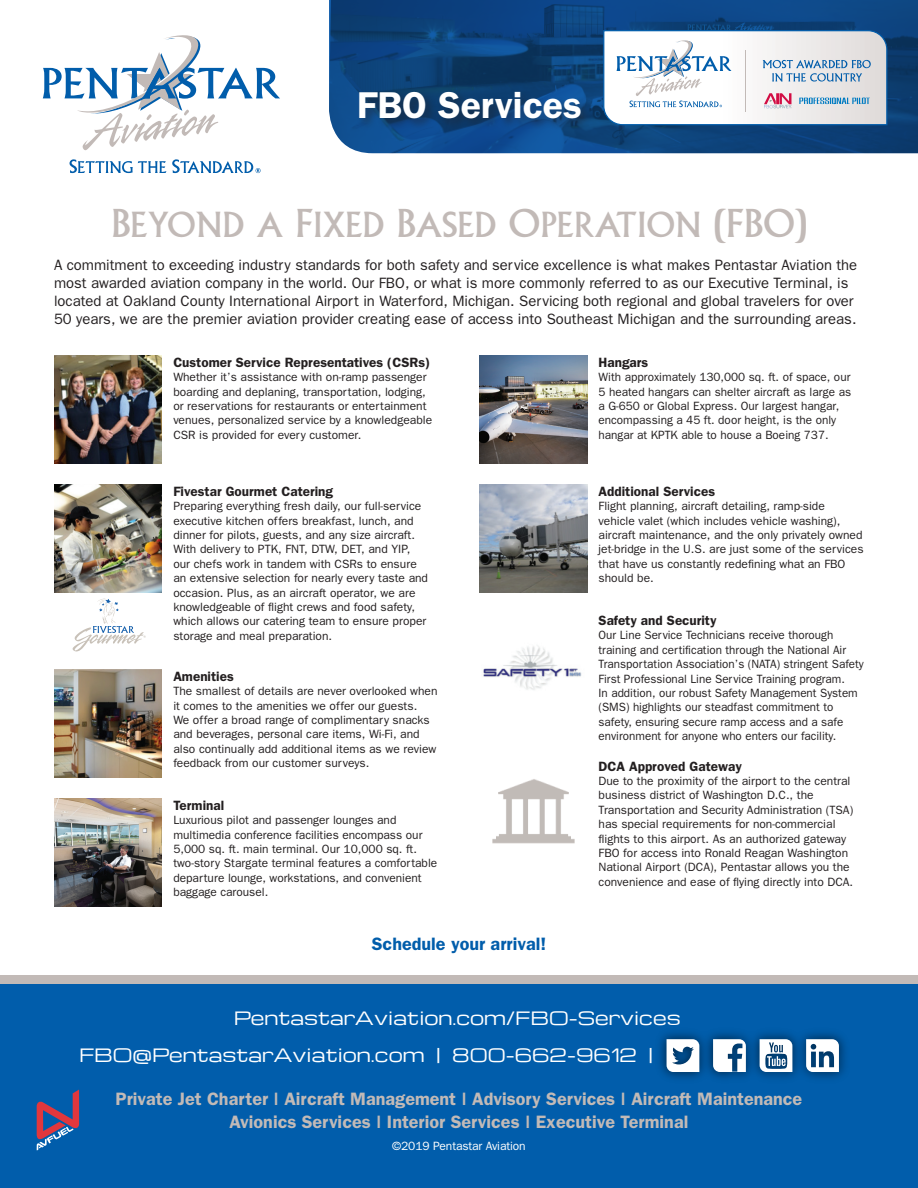
<style>
.page{position:relative;width:918px;height:1188px;background:#fff}
.page>*{position:absolute;margin:0;border:0;box-sizing:border-box;transform-origin:0 0}
.t1{font:600 37.5px "Franklin Gothic";color:#fff}
.t2{font:33.75px "Albertus MT SC900";color:#c2bab7}
.t3{font:600 18px/23.2px "Franklin Gothic";color:#c2bab7;text-align:center}
.t4{font:18px "Michroma";color:#fff}
.t5{font:600 18px "Franklin Gothic";color:#015dab}
.t6{font:15px/18px "Franklin Gothic";color:#231f20}
.t7{font:600 13.5px "Franklin Gothic";color:#231f20}
.t8{font:12px/14.4px "Franklin Gothic";color:#231f20}
.t9{font:12px "Franklin Gothic";letter-spacing:-.01em;color:#fff}
.s1{font-size:37.5px}
</style>
<div class="page">
<svg style="left:72px;top:598px;width:74px;height:54px"></svg>
<div style="left:0;top:975px;width:918px;height:116px;background:#c2bab7"></div>
<div style="left:0;top:985px;width:918px;height:203px;background:#015dab"></div>
<img style="left:659px;top:1032px;width:187px;height:47px">
<svg style="left:713px;top:1039px;width:33px;height:33px"></svg>
<svg style="left:667px;top:1039px;width:32px;height:33px"></svg>
<svg style="left:806px;top:1039px;width:33px;height:33px"></svg>
<svg style="left:760px;top:1039px;width:32px;height:33px"></svg>
<svg style="left:329px;top:0;width:589px;height:153px"></svg>
<div style="left:357px;top:89px;width:236px;height:42px;background:#231f20;opacity:.45"></div>
<svg style="left:43px;top:35px;width:237px;height:115px"></svg>
<svg style="left:70px;top:159px;width:96px;height:14px"></svg>
<svg style="left:172px;top:159px;width:89px;height:14px"></svg>
<img style="left:54px;top:356px;width:108px;height:108px">
<img style="left:479px;top:356px;width:108px;height:108px">
<img style="left:54px;top:485px;width:108px;height:108px">
<img style="left:483px;top:646px;width:99px;height:44px">
<img style="left:54px;top:670px;width:108px;height:108px">
<img style="left:54px;top:799px;width:108px;height:108px">
<img style="left:479px;top:485px;width:108px;height:108px">
<img style="left:492px;top:779px;width:83px;height:65px">
<svg style="left:37px;top:1090px;width:42px;height:60px"></svg>
<svg style="left:603px;top:30px;width:284px;height:95px"></svg>
<h1 class="t1" style="left:357px;top:83px;width:226px">FBO Services</h1>
<h2 class="t2" style="left:111px;top:205px;width:697px"><span class="s1">B</span>EYOND A <span class="s1">F</span>IXED <span class="s1">B</span>ASED <span class="s1">O</span>PERATION <span class="s1">(FBO)</span></h2>
<p class="t6" style="left:54px;top:256px;width:805px">A commitment to exceeding industry standards for both safety and service excellence is what makes Pentastar Aviation the most awarded aviation company in the world. Our FBO, or what is more commonly referred to as our Executive Terminal, is located at Oakland County International Airport in Waterford, Michigan. Servicing both regional and global travelers for over 50 years, we are the premier aviation provider creating ease of access into Southeast Michigan and the surrounding areas.</p>
<p class="t7" style="left:173px;top:354px;width:258px">Customer Service Representatives (CSRs)</p>
<p class="t8" style="left:173px;top:370px;width:260px">Whether it’s assistance with on-ramp passenger boarding and deplaning, transportation, lodging, or reservations for restaurants or entertainment venues, personalized service by a knowledgeable CSR is provided for every customer.</p>
<p class="t7" style="left:599px;top:354px;width:51px">Hangars</p>
<p class="t8" style="left:599px;top:370px;width:254px">With approximately 130,000 sq. ft. of space, our 5 heated hangars can shelter aircraft as large as a G-650 or Global Express. Our largest hangar, encompassing a 45 ft. door height, is the only hangar at KPTK able to house a Boeing 737.</p>
<p class="t7" style="left:173px;top:483px;width:161px">Fivestar Gourmet Catering</p>
<p class="t8" style="left:173px;top:499px;width:256px">Preparing everything fresh daily, our full-service executive kitchen offers breakfast, lunch, and dinner for pilots, guests, and any size aircraft.<br>With delivery to PTK, FNT, DTW, DET, and YIP, our chefs work in tandem with CSRs to ensure an extensive selection for nearly every taste and occasion. Plus, as an aircraft operator, we are knowledgeable of flight crews and food safety, which allows our catering team to ensure proper storage and meal preparation.</p>
<p class="t7" style="left:173px;top:668px;width:62px">Amenities</p>
<p class="t8" style="left:173px;top:684px;width:266px">The smallest of details are never overlooked when it comes to the amenities we offer our guests.<br>We offer a broad range of complimentary snacks and beverages, personal care items, Wi-Fi, and also continually add additional items as we review feedback from our customer surveys.</p>
<p class="t7" style="left:173px;top:797px;width:52px">Terminal</p>
<p class="t8" style="left:173px;top:813px;width:266px">Luxurious pilot and passenger lounges and multimedia conference facilities encompass our 5,000 sq. ft. main terminal. Our 10,000 sq. ft. two-story Stargate terminal features a comfortable departure lounge, workstations, and convenient baggage carousel.</p>
<h3 class="t5" style="left:372px;top:933px;width:176px">Schedule your arrival!</h3>
<p class="t7" style="left:599px;top:483px;width:118px">Additional Services</p>
<p class="t8" style="left:599px;top:499px;width:267px">Flight planning, aircraft detailing, ramp-side vehicle valet (which includes vehicle washing), aircraft maintenance, and the only privately owned jet-bridge in the U.S. are just some of the services that have us constantly redefining what an FBO should be.</p>
<p class="t7" style="left:599px;top:612px;width:119px">Safety and Security</p>
<p class="t8" style="left:599px;top:628px;width:267px">Our Line Service Technicians receive thorough training and certification through the National Air Transportation Association’s (NATA) stringent Safety First Professional Line Service Training program.<br>In addition, our robust Safety Management System (SMS) highlights our steadfast commitment to safety, ensuring secure ramp access and a safe environment for anyone who enters our facility.</p>
<p class="t7" style="left:599px;top:758px;width:145px">DCA Approved Gateway</p>
<p class="t8" style="left:599px;top:773px;width:256px">Due to the proximity of the airport to the central business district of Washington D.C., the Transportation and Security Administration (TSA) has special requirements for non-commercial flights to this airport. As an authorized gateway FBO for access into Ronald Reagan Washington National Airport (DCA), Pentastar allows you the convenience and ease of flying directly into DCA.</p>
<h3 class="t4" style="left:234px;top:1008px;width:449px">PentastarAviation.com/FBO-Services</h3>
<h3 class="t4" style="left:79px;top:1045px;width:575px">FBO@PentastarAviation.com | 800-662-9612 |</h3>
<h3 class="t3" style="left:116px;top:1086px;width:688px">Private Jet Charter | Aircraft Management | Advisory Services | Aircraft Maintenance<br>Avionics Services | Interior Services | Executive Terminal</h3>
<p class="t9" style="left:392px;top:1139px;width:135px">©2019 Pentastar Aviation</p>
</div>
